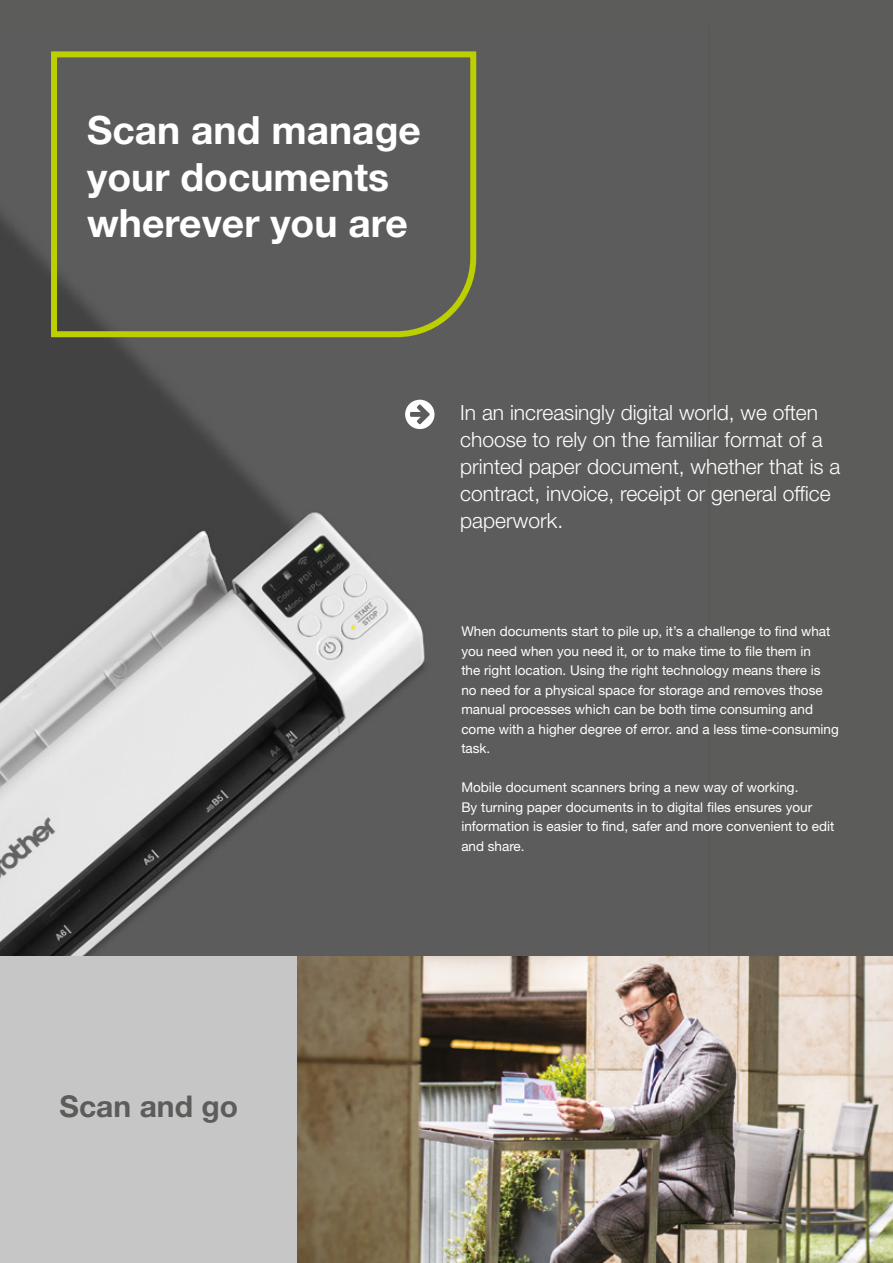
<style>
.page{position:relative;width:893px;height:1263px;background:#fff}
.page>*{position:absolute;margin:0;border:0;box-sizing:border-box;transform-origin:0 0}
.t1{font:700 39px/46.5px "Helvetica Neue LTW1 G";color:#fff}
.t2{font:700 30px "Helvetica Neue LTW1 G";color:#5c5c5b}
.t3{font:300 21px/27px "Helvetica Neue LTW1 G";color:#fff}
.t4{font:13.5px/19.5px "Helvetica Neue LTW1 G";color:#fff}
</style>
<div class="page">
<div style="left:0;top:0;width:893px;height:1013px;background:#5c5c5b"></div>
<img style="left:0;top:214px;width:709px;height:743px">
<div style="left:0;top:957px;width:298px;height:306px;background:#c6c6c6"></div>
<svg style="left:48px;top:51px;width:431px;height:289px"></svg>
<img style="left:298px;top:957px;width:595px;height:306px">
<svg style="left:405px;top:400px;width:29px;height:29px"></svg>
<h1 class="t1" style="left:87px;top:107px;width:335px">Scan and manage your documents wherever you are</h1>
<h3 class="t3" style="left:460px;top:399px;width:382px">In an increasingly digital world, we often choose to rely on the familiar format of a printed paper document, whether that is a contract, invoice, receipt or general office paperwork.</h3>
<p class="t4" style="left:461px;top:622px;width:379px">When documents start to pile up, it’s a challenge to find what you need when you need it, or to make time to file them in<br>the right location. Using the right technology means there is no need for a physical space for storage and removes those manual processes which can be both time consuming and come with a higher degree of error. and a less time-consuming task.</p>
<p class="t4" style="left:461px;top:778px;width:374px">Mobile document scanners bring a new way of working.<br>By turning paper documents in to digital files ensures your information is easier to find, safer and more convenient to edit and share.</p>
<h2 class="t2" style="left:60px;top:1088px;width:180px">Scan and go</h2>
</div>
